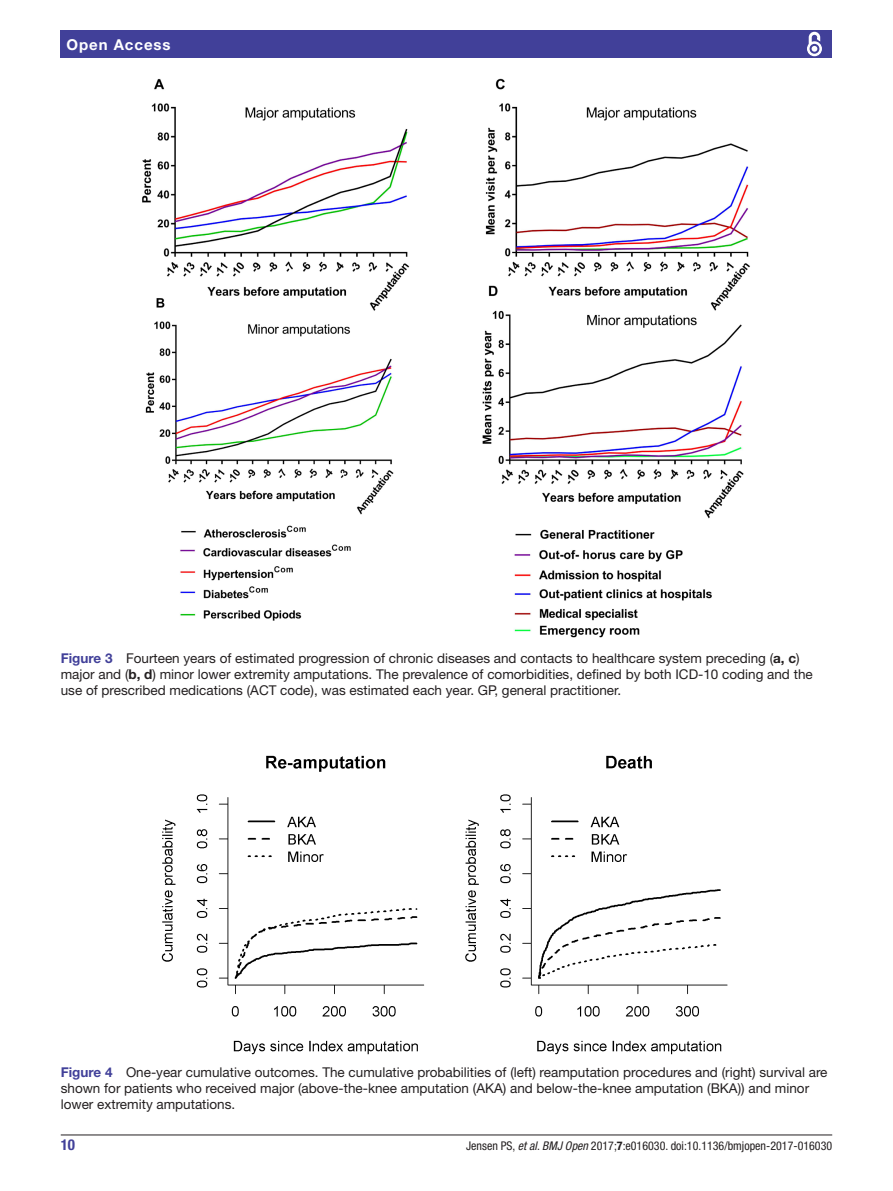
<style>
.page{position:relative;width:893px;height:1191px;background:#fff}
.page>*{position:absolute;margin:0;border:0;box-sizing:border-box;transform-origin:0 0}
.t1{font:700 15px "Helvetica Neue LT Std";letter-spacing:.065em;color:#fff}
.t2{font:700 condensed 15px "Helvetica Neue LT Std";color:#414099}
.t3{font:13.5px/16.2px "Helvetica Neue LT Std";color:#231f20}
.t4{font:condensed 12px "Helvetica Neue LT Std";color:#231f20}
.s1{font-weight:700;color:#414099}
.s2{font-weight:700}
.s3{font-style:italic}
</style>
<div class="page">
<hr style="left:61px;top:1134px;width:771px;height:1px;background:#231f20">
<div style="left:61px;top:31px;width:771px;height:27px;background:#414099"></div>
<svg style="left:807px;top:31px;width:15px;height:26px"></svg>
<img style="left:142px;top:78px;width:608px;height:560px">
<img style="left:161px;top:755px;width:567px;height:300px">
<p class="t1" style="left:66px;top:35px;width:106px">Open Access</p>
<p class="t3" style="left:61px;top:649px;width:753px"><span class="s1">Figure 3</span> Fourteen years of estimated progression of chronic diseases and contacts to healthcare system preceding (<span class="s2">a, c</span>) major and (<span class="s2">b, d</span>) minor lower extremity amputations. The prevalence of comorbidities, defined by both ICD-10 coding and the use of prescribed medications (ACT code), was estimated each year. GP, general practitioner.</p>
<p class="t3" style="left:61px;top:1063px;width:768px"><span class="s1">Figure 4</span> One-year cumulative outcomes. The cumulative probabilities of (left) reamputation procedures and (right) survival are shown for patients who received major (above-the-knee amputation (AKA) and below-the-knee amputation (BKA)) and minor lower extremity amputations.</p>
<p class="t2" style="left:61px;top:1135px;width:16px">10</p>
<p class="t4" style="left:466px;top:1138px;width:368px">Jensen PS, <span class="s3">et al</span>. <span class="s3">BMJ Open</span> 2017;<span class="s2">7</span>:e016030. doi:10.1136/bmjopen-2017-016030</p>
</div>
